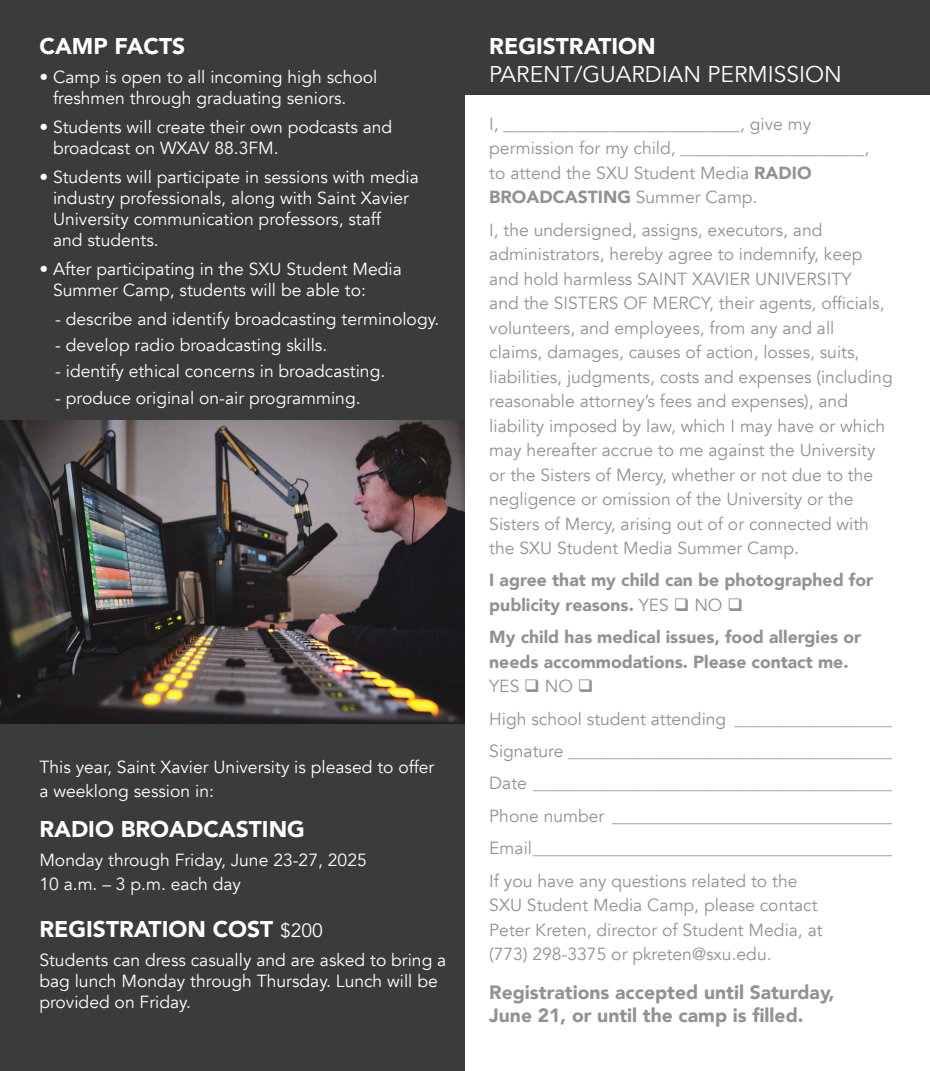
<style>
.page{position:relative;width:930px;height:1071px;background:#fff}
.page>*{position:absolute;margin:0;border:0;box-sizing:border-box;transform-origin:0 0}
.t1{font:900 22.75px "Avenir";color:#fff}
.t2{font:22.75px "Avenir";color:#fff}
.t3{font:900 19.25px/23.1px "Avenir";color:#919295}
.t4{font:17.5px/24.5px "Avenir";color:#919295}
.t5{font:17.5px/21px "Avenir";color:#fff}
.t6{font:900 17.5px/24.5px "Avenir";color:#919295}
.s1{font-weight:400;font-size:19.25px}
.s2{font-weight:900}
.s3{font-weight:400}
</style>
<div class="page">
<div style="left:0;top:0;width:465px;height:1071px;background:#393b3d"></div>
<img style="left:0;top:420px;width:465px;height:304px">
<div style="left:465px;top:0;width:464px;height:94px;background:#393b3d"></div>
<p class="t1" style="left:39px;top:27px;width:147px">CAMP FACTS</p>
<p class="t5" style="left:53px;top:67px;width:326px;text-indent:-14px">• Camp is open to all incoming high school freshmen through graduating seniors.</p>
<p class="t5" style="left:53px;top:117px;width:340px;text-indent:-14px">• Students will create their own podcasts and broadcast on WXAV 88.3FM.</p>
<p class="t5" style="left:53px;top:167px;width:367px;text-indent:-14px">• Students will participate in sessions with media industry professionals, along with Saint Xavier University communication professors, staff<br>and students.</p>
<p class="t5" style="left:53px;top:259px;width:350px;text-indent:-14px">• After participating in the SXU Student Media<br>Summer Camp, students will be able to:</p>
<p class="t5" style="left:55px;top:308px;width:385px">- describe and identify broadcasting terminology.</p>
<p class="t5" style="left:55px;top:335px;width:273px">- develop radio broadcasting skills.</p>
<p class="t5" style="left:55px;top:361px;width:331px">- identify ethical concerns in broadcasting.</p>
<p class="t5" style="left:55px;top:387px;width:307px">- produce original on-air programming.</p>
<p class="t5" style="left:39px;top:755px;width:396px;line-height:24.5px">This year, Saint Xavier University is pleased to offer a weeklong session in:</p>
<p class="t1" style="left:39px;top:809px;width:267px">RADIO BROADCASTING</p>
<p class="t5" style="left:39px;top:849px;width:329px">Monday through Friday, June 23-27, 2025</p>
<p class="t5" style="left:39px;top:874px;width:203px">10 a.m. – 3 p.m. each day</p>
<p class="t1" style="left:39px;top:910px;width:285px">REGISTRATION COST <span class="s1">$200</span></p>
<p class="t5" style="left:39px;top:950px;width:408px">Students can dress casually and are asked to bring a bag lunch Monday through Thursday. Lunch will be provided on Friday.</p>
<p class="t1" style="left:489px;top:27px;width:168px">REGISTRATION</p>
<p class="t2" style="left:489px;top:60px;width:354px">PARENT/GUARDIAN PERMISSION</p>
<p class="t4" style="left:489px;top:112px;width:381px">I, ___________________________, give my permission for my child, _____________________, to attend the SXU Student Media <span class="s2">RADIO BROADCASTING</span> Summer Camp.</p>
<p class="t4" style="left:489px;top:218px;width:405px">I, the undersigned, assigns, executors, and administrators, hereby agree to indemnify, keep and hold harmless SAINT XAVIER UNIVERSITY<br>and the SISTERS OF MERCY, their agents, officials, volunteers, and employees, from any and all<br>claims, damages, causes of action, losses, suits, liabilities, judgments, costs and expenses (including reasonable attorney’s fees and expenses), and liability imposed by law, which I may have or which may hereafter accrue to me against the University or the Sisters of Mercy, whether or not due to the negligence or omission of the University or the Sisters of Mercy, arising out of or connected with the SXU Student Media Summer Camp.</p>
<p class="t6" style="left:489px;top:568px;width:385px">I agree that my child can be photographed for publicity reasons. <span class="s3">YES</span> ❑ <span class="s3">NO</span> ❑</p>
<p class="t6" style="left:489px;top:625px;width:373px">My child has medical issues, food allergies or needs accommodations. Please contact me.</p>
<p class="t4" style="left:489px;top:674px;width:106px">YES ❑ NO ❑</p>
<p class="t4" style="left:489px;top:707px;width:404px">High school student attending __________________</p>
<p class="t4" style="left:489px;top:739px;width:404px">Signature _____________________________________</p>
<p class="t4" style="left:489px;top:771px;width:404px">Date _________________________________________</p>
<p class="t4" style="left:489px;top:804px;width:404px">Phone number ________________________________</p>
<p class="t4" style="left:489px;top:836px;width:404px">Email_________________________________________</p>
<p class="t4" style="left:489px;top:869px;width:335px">If you have any questions related to the SXU Student Media Camp, please contact Peter Kreten, director of Student Media, at (773) 298-3375 or pkreten@sxu.edu.</p>
<p class="t3" style="left:489px;top:980px;width:347px">Registrations accepted until Saturday,<br>June 21, or until the camp is filled.</p>
</div>
